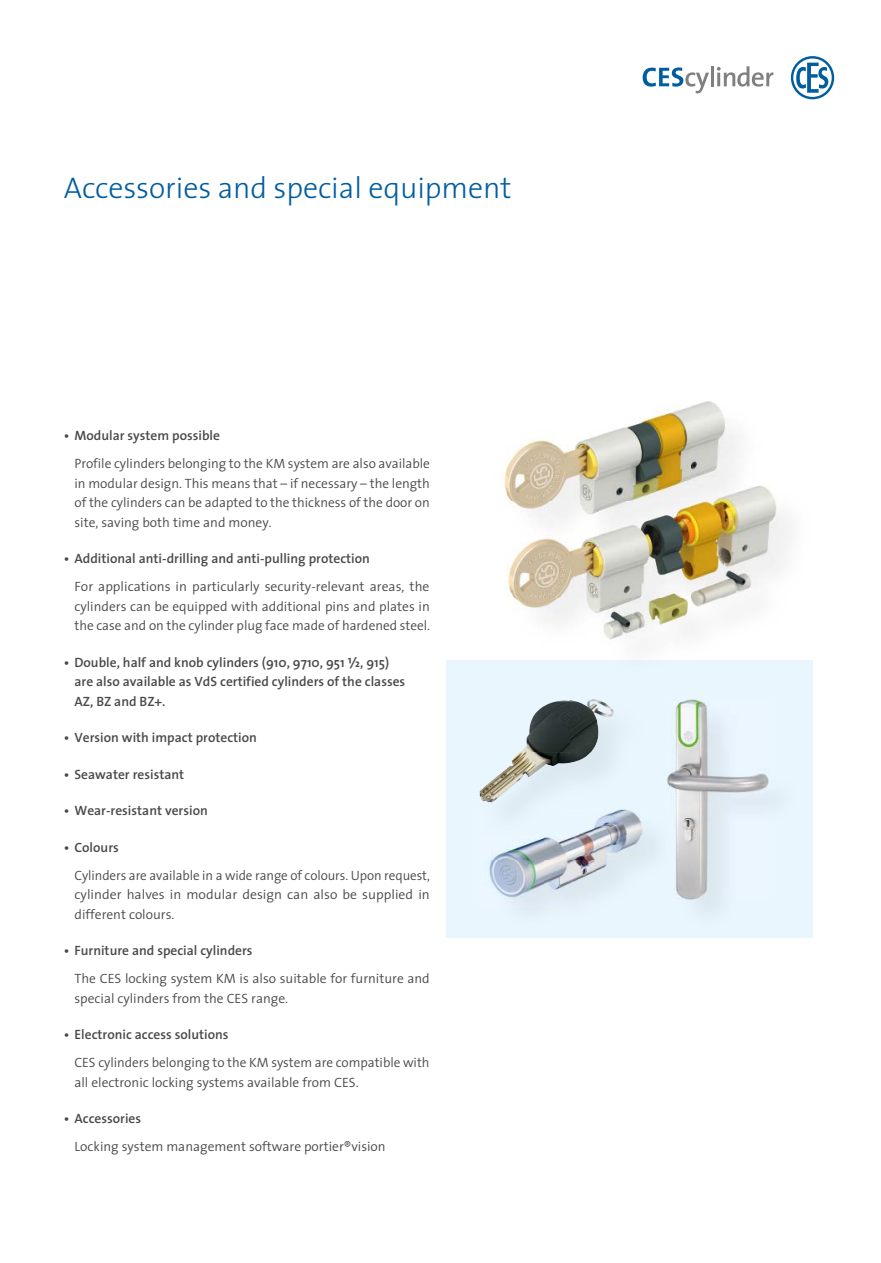
<style>
.page{position:relative;width:881px;height:1263px;background:#fff}
.page>*{position:absolute;margin:0;border:0;box-sizing:border-box;transform-origin:0 0}
.t1{font:300 30px "The Sans";letter-spacing:-.005em;color:#005da0}
.t2{font:300 13.5px/19.5px "The Sans";color:#494948;text-align:justify}
.t3{font:600 13.5px/19.5px "The Sans";color:#494948}
.s1{font-family:"The Sans Semi Bold Expert";font-weight:400}
</style>
<div class="page">
<svg style="left:642px;top:67px;width:66px;height:26px"></svg>
<hr style="left:710px;top:66px;width:3px;height:20px;background:#80807f">
<svg style="left:716px;top:66px;width:57px;height:21px"></svg>
<svg style="left:790px;top:56px;width:43px;height:43px"></svg>
<div style="left:446px;top:660px;width:366px;height:278px;background:#eaf6fe"></div>
<img style="left:695px;top:401px;width:22px;height:4px">
<img style="left:504px;top:464px;width:4px;height:104px">
<img style="left:508px;top:405px;width:274px;height:234px">
<img style="left:489px;top:859px;width:3px;height:23px">
<img style="left:492px;top:835px;width:104px;height:25px">
<img style="left:596px;top:820px;width:52px;height:40px">
<img style="left:492px;top:860px;width:156px;height:48px">
<img style="left:667px;top:699px;width:35px;height:88px">
<img style="left:670px;top:702px;width:99px;height:198px">
<img style="left:604px;top:809px;width:29px;height:3px">
<img style="left:495px;top:812px;width:150px;height:23px">
<img style="left:555px;top:699px;width:47px;height:3px">
<svg style="left:479px;top:789px;width:3px;height:11px"></svg>
<img style="left:520px;top:702px;width:49px;height:50px">
<img style="left:569px;top:702px;width:44px;height:61px">
<img style="left:482px;top:752px;width:88px;height:51px">
<h1 class="t1" style="left:64px;top:163px;width:449px">Accessories and special equipment</h1>
<p class="t3" style="left:64px;top:426px;width:158px">• Modular system possible</p>
<p class="t2" style="left:74px;top:454px;width:357px">Profile cylinders belonging to the KM system are also available in modular design. This means that – if necessary – the length of the cylinders can be adapted to the thickness of the door on site, saving both time and money.</p>
<p class="t3" style="left:64px;top:549px;width:307px">• Additional anti-drilling and anti-pulling protection</p>
<p class="t2" style="left:74px;top:577px;width:357px">For applications in particularly security-relevant areas, the cylinders can be equipped with additional pins and plates in the case and on the cylinder plug face made of hardened steel.</p>
<p class="t3" style="left:74px;top:652px;width:332px;text-indent:-11px">• Double, half and knob cylinders (910, 9710, 951 <span class="s1">V</span>, 915) are also available as VdS certified cylinders of the classes<br>AZ, BZ and BZ+.</p>
<p class="t3" style="left:64px;top:728px;width:194px">• Version with impact protection</p>
<p class="t3" style="left:64px;top:764px;width:122px">• Seawater resistant</p>
<p class="t3" style="left:64px;top:801px;width:145px">• Wear-resistant version</p>
<p class="t3" style="left:64px;top:837px;width:56px">• Colours</p>
<p class="t2" style="left:74px;top:865px;width:357px">Cylinders are available in a wide range of colours. Upon request, cylinder halves in modular design can also be supplied in different colours.</p>
<p class="t3" style="left:64px;top:941px;width:190px">• Furniture and special cylinders</p>
<p class="t2" style="left:74px;top:969px;width:357px">The CES locking system KM is also suitable for furniture and special cylinders from the CES range.</p>
<p class="t3" style="left:64px;top:1025px;width:166px">• Electronic access solutions</p>
<p class="t2" style="left:74px;top:1053px;width:356px">CES cylinders belonging to the KM system are compatible with all electronic locking systems available from CES.</p>
<p class="t3" style="left:64px;top:1109px;width:79px">• Accessories</p>
<p class="t2" style="left:74px;top:1137px;width:312px">Locking system management software portier®vision</p>
</div>
